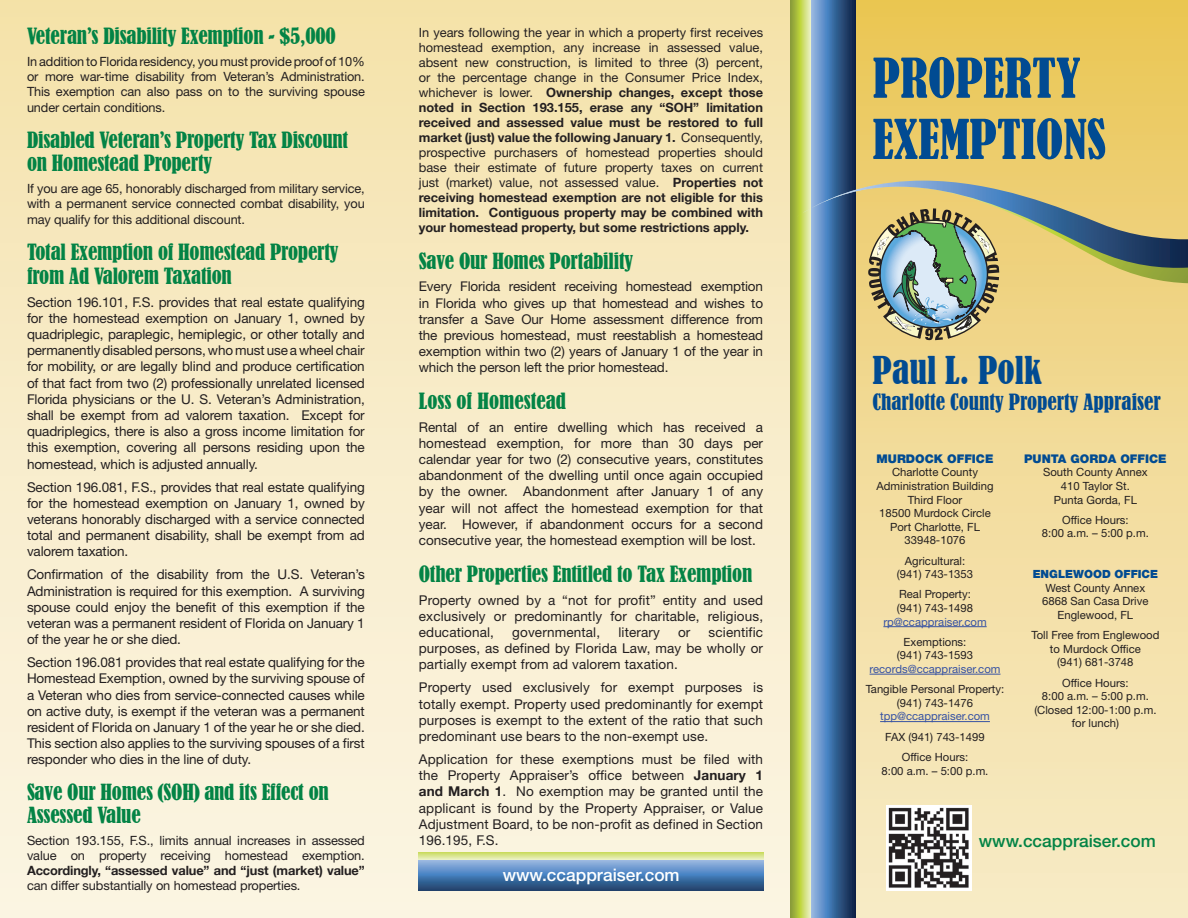
<style>
.page{position:relative;width:1188px;height:918px;background:#fff}
.page>*{position:absolute;margin:0;border:0;box-sizing:border-box;transform-origin:0 0}
.t1{font:condensed 51px "Bernard";color:#014b92}
.t2{font:condensed 36px "Bernard";color:#014b92}
.Head{font:condensed 21px/23.2px "Bernard";letter-spacing:-.01em;color:#038345}
.t3{font:condensed 21px "Bernard";color:#014b92}
.Head-2{font:condensed 20.85px/23.1px "Bernard";letter-spacing:-.01em;color:#038345}
.t4{font:500 17.25px "Helvetica Neue";color:#038345}
.t5{font:500 17.25px "Helvetica Neue";color:#fff}
.t6{font:13.5px/16.2px "Helvetica Neue";color:#231f20;text-align:justify}
.t7{font:13.35px/16px "Helvetica Neue";letter-spacing:-.01em;color:#231f20;text-align:justify}
.t8{font:12.75px/15px "Helvetica Neue";letter-spacing:-.01em;color:#231f20;text-align:justify}
.t9{font:900 12px "Helvetica Neue";color:#014b92}
.t10{font:11.25px/13.5px "Helvetica Neue";color:#231f20;text-align:center}
.t11{font:11.25px "Helvetica Neue";color:#3853a3}
.t12{font:900 11.25px "Helvetica Neue";color:#014b92}
.s1{font-weight:700}
</style>
<div class="page">
<div style="left:0;top:0;width:810px;height:918px;background:linear-gradient(to bottom,#f5e3ac,#fbf6e6)"></div>
<svg style="left:855px;top:0;width:333px;height:918px;background:#f1da98"></svg>
<hr style="left:883px;top:626px;width:104px;height:1px;background:#3853a3">
<hr style="left:870px;top:674px;width:131px;height:1px;background:#3853a3">
<hr style="left:880px;top:721px;width:110px;height:1px;background:#3853a3">
<svg style="left:811px;top:0;width:44px;height:918px;background:#4a72a3"></svg>
<svg style="left:790px;top:0;width:21px;height:918px;background:#bacb5e"></svg>
<svg style="left:806px;top:269px;width:382px;height:14px;background:#beb779"></svg>
<svg style="left:797px;top:145px;width:391px;height:124px;background:#b6ae7b"></svg>
<svg style="left:868px;top:208px;width:131px;height:132px;background:#9bab8c"></svg>
<img style="left:887px;top:806px;width:85px;height:85px">
<svg style="left:419px;top:860px;width:344px;height:31px;background:#507cb0"></svg>
<svg style="left:419px;top:852px;width:344px;height:8px;background:#d9e591"></svg>
<p class="Head" style="left:27px;top:25px;width:310px">Veteran’s Disability Exemption - $5,000</p>
<p class="t8" style="left:27px;top:53px;width:339px">In addition to Florida residency, you must provide proof of 10% or more war-time disability from Veteran’s Administration.<br>This exemption can also pass on to the surviving spouse</p>
<p class="t8" style="left:27px;top:100px;width:140px">under certain conditions.</p>
<p class="Head" style="left:27px;top:129px;width:323px">Disabled Veteran’s Property Tax Discount on Homestead Property</p>
<p class="t8" style="left:27px;top:181px;width:339px">If you are age 65, honorably discharged from military service, with a permanent service connected combat disability, you</p>
<p class="t8" style="left:27px;top:212px;width:220px">may qualify for this additional discount.</p>
<p class="Head" style="left:27px;top:241px;width:313px">Total Exemption of Homestead Property from Ad Valorem Taxation</p>
<p class="t6" style="left:27px;top:294px;width:339px">Section 196.101, F.S. provides that real estate qualifying for the homestead exemption on January 1, owned by quadriplegic, paraplegic, hemiplegic, or other totally and permanently disabled persons, who must use a wheel chair for mobility, or are legally blind and produce certification of that fact from two (2) professionally unrelated licensed Florida physicians or the U. S. Veteran’s Administration, shall be exempt from ad valorem taxation. Except for quadriplegics, there is also a gross income limitation for this exemption, covering all persons residing upon the homestead, which is adjusted annually.</p>
<p class="t6" style="left:27px;top:479px;width:339px">Section 196.081, F.S., provides that real estate qualifying for the homestead exemption on January 1, owned by veterans honorably discharged with a service connected total and permanent disability, shall be exempt from ad valorem taxation.</p>
<p class="t6" style="left:27px;top:566px;width:339px">Confirmation of the disability from the U.S. Veteran’s Administration is required for this exemption. A surviving spouse could enjoy the benefit of this exemption if the veteran was a permanent resident of Florida on January 1 of the year he or she died.</p>
<p class="t6" style="left:27px;top:654px;width:339px">Section 196.081 provides that real estate qualifying for the Homestead Exemption, owned by the surviving spouse of a Veteran who dies from service-connected causes while on active duty, is exempt if the veteran was a permanent resident of Florida on January 1 of the year he or she died.<br>This section also applies to the surviving spouses of a first responder who dies in the line of duty.</p>
<p class="Head-2" style="left:27px;top:781px;width:303px">Save Our Homes (SOH) and its Effect on<br>Assessed Value</p>
<p class="t8" style="left:27px;top:833px;width:339px">Section 193.155, F.S., limits annual increases in assessed value on property receiving homestead exemption.<br><span class="s1">Accordingly, “assessed value” and “just (market) value” </span>can differ substantially on homestead properties.</p>
<p class="t8" style="left:419px;top:25px;width:346px">In years following the year in which a property first receives homestead exemption, any increase in assessed value, absent new construction, is limited to three (3) percent, or the percentage change in the Consumer Price Index, whichever is lower. <span class="s1">Ownership changes, except those noted in Section 193.155, erase any “SOH” limitation received and assessed value must be restored to full market (just) value the following January 1.</span> Consequently, prospective purchasers of homestead properties should base their estimate of future property taxes on current just (market) value, not assessed value. <span class="s1">Properties not receiving homestead exemption are not eligible for this limitation. Contiguous property may be combined with your homestead property, but some restrictions apply.</span></p>
<p class="Head-2" style="left:419px;top:249px;width:216px">Save Our Homes Portability</p>
<p class="t7" style="left:419px;top:278px;width:346px">Every Florida resident receiving homestead exemption in Florida who gives up that homestead and wishes to transfer a Save Our Home assessment difference from the previous homestead, must reestablish a homestead exemption within two (2) years of January 1 of the year in which the person left the prior homestead.</p>
<p class="Head" style="left:419px;top:389px;width:149px">Loss of Homestead</p>
<p class="t6" style="left:419px;top:418px;width:346px">Rental of an entire dwelling which has received a homestead exemption, for more than 30 days per calendar year for two (2) consecutive years, constitutes abandonment of the dwelling until once again occupied by the owner. Abandonment after January 1 of any year will not affect the homestead exemption for that year. However, if abandonment occurs for a second consecutive year, the homestead exemption will be lost.</p>
<p class="Head" style="left:419px;top:562px;width:335px">Other Properties Entitled to Tax Exemption</p>
<p class="t6" style="left:419px;top:592px;width:346px">Property owned by a “not for profit” entity and used exclusively or predominantly for charitable, religious, educational,</p>
<p class="t6" style="left:419px;top:624px;width:346px;text-indent:290px">scientific purposes, as defined by Florida Law, may be wholly or partially exempt from ad valorem taxation.</p>
<p class="t6" style="left:419px;top:679px;width:346px">Property used exclusively for exempt purposes is totally exempt. Property used predominantly for exempt purposes is exempt to the extent of the ratio that such predominant use bears to the non-exempt use.</p>
<p class="t6" style="left:419px;top:751px;width:346px">Application for these exemptions must be filed with the Property Appraiser’s office between <span class="s1">January 1 and March 1</span>. No exemption may be granted until the applicant is found by the Property Appraiser, or Value Adjustment Board, to be non-profit as defined in Section 196.195, F.S.</p>
<p class="t6" style="left:512px;top:624px;width:89px">governmental,</p>
<p class="t6" style="left:618px;top:624px;width:43px">literary</p>
<p class="t6" style="left:678px;top:624px;width:14px">or</p>
<p class="t5" style="left:503px;top:865px;width:179px">www.ccappraiser.com</p>
<p class="t1" style="left:873px;top:49px;width:209px">PROPERTY</p>
<p class="t1" style="left:873px;top:110px;width:235px">EXEMPTIONS</p>
<p class="t2" style="left:873px;top:350px;width:171px">Paul L. Polk</p>
<p class="t3" style="left:873px;top:389px;width:290px">Charlotte County Property Appraiser</p>
<p class="t9" style="left:877px;top:451px;width:118px">MURDOCK OFFICE</p>
<p class="t10" style="left:877px;top:465px;width:119px">Charlotte County<br>Administration Building</p>
<p class="t10" style="left:908px;top:493px;width:56px">Third Floor</p>
<p class="t10" style="left:879px;top:506px;width:113px">18500 Murdock Circle</p>
<p class="t10" style="left:890px;top:520px;width:91px">Port Charlotte, FL</p>
<p class="t10" style="left:905px;top:533px;width:62px">33948-1076</p>
<p class="t10" style="left:905px;top:554px;width:62px">Agricultural:</p>
<p class="t10" style="left:897px;top:567px;width:78px">(941) 743-1353</p>
<p class="t10" style="left:899px;top:588px;width:73px">Real Property:</p>
<p class="t10" style="left:897px;top:601px;width:78px">(941) 743-1498</p>
<p class="t11" style="left:883px;top:615px;width:105px">rp@ccappraiser.com</p>
<p class="t10" style="left:904px;top:635px;width:64px">Exemptions:</p>
<p class="t10" style="left:897px;top:649px;width:78px">(941) 743-1593</p>
<p class="t11" style="left:870px;top:662px;width:132px">records@ccappraiser.com</p>
<p class="t10" style="left:866px;top:682px;width:140px">Tangible Personal Property:</p>
<p class="t10" style="left:897px;top:696px;width:78px">(941) 743-1476</p>
<p class="t11" style="left:880px;top:710px;width:111px">tpp@ccappraiser.com</p>
<p class="t10" style="left:885px;top:730px;width:101px">FAX (941) 743-1499</p>
<p class="t10" style="left:902px;top:750px;width:68px">Office Hours:</p>
<p class="t10" style="left:882px;top:764px;width:108px">8:00 a.m. – 5:00 p.m.</p>
<p class="t9" style="left:1024px;top:451px;width:144px">PUNTA GORDA OFFICE</p>
<p class="t10" style="left:1043px;top:465px;width:106px">South County Annex</p>
<p class="t10" style="left:1061px;top:479px;width:70px">410 Taylor St.</p>
<p class="t10" style="left:1054px;top:493px;width:85px">Punta Gorda, FL</p>
<p class="t10" style="left:1062px;top:513px;width:68px">Office Hours:</p>
<p class="t10" style="left:1042px;top:526px;width:108px">8:00 a.m. – 5:00 p.m.</p>
<p class="t12" style="left:1033px;top:567px;width:127px">ENGLEWOOD OFFICE</p>
<p class="t10" style="left:1046px;top:581px;width:101px">West County Annex</p>
<p class="t10" style="left:1042px;top:594px;width:108px">6868 San Casa Drive</p>
<p class="t10" style="left:1058px;top:608px;width:77px">Englewood, FL</p>
<p class="t10" style="left:1031px;top:628px;width:129px">Toll Free from Englewood to Murdock Office<br>(941) 681-3748</p>
<p class="t10" style="left:1062px;top:676px;width:68px">Office Hours:</p>
<p class="t10" style="left:1042px;top:689px;width:108px">8:00 a.m. – 5:00 p.m.</p>
<p class="t10" style="left:1034px;top:703px;width:124px">(Closed 12:00-1:00 p.m.</p>
<p class="t10" style="left:1072px;top:716px;width:49px">for lunch)</p>
<p class="t4" style="left:979px;top:831px;width:179px">www.ccappraiser.com</p>
</div>
